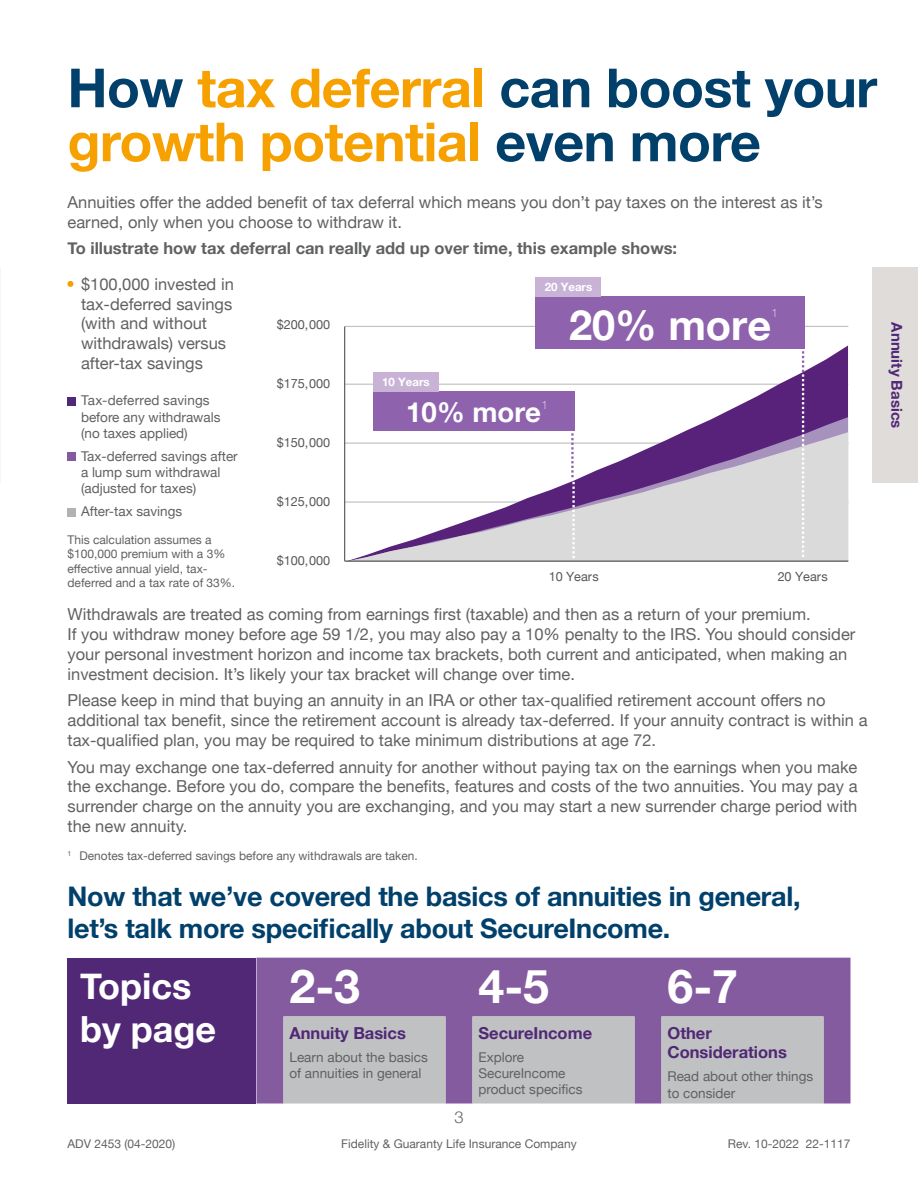
<style>
.page{position:relative;width:918px;height:1188px;background:#fff}
.page>*{position:absolute;margin:0;border:0;box-sizing:border-box;transform-origin:0 0}
.t1{font:700 54px/54px "Helvetica Neue";letter-spacing:-.01em;color:#f7a100}
.t2{font:700 46.5px "Helvetica Neue";color:#fff}
.t3{font:700 41.55px "Helvetica Neue";color:#fff}
.t4{font:700 36px/43.2px "Helvetica Neue";color:#fff}
.t5{font:700 27.75px "Helvetica Neue";color:#fff}
.t6{font:700 27px/32.4px "Helvetica Neue";letter-spacing:-.01em;color:#00406b}
.t7{font:16.5px/19.8px "Helvetica Neue";color:#606161}
.t8{font:700 16.5px "Helvetica Neue";color:#606161}
.t9{font:700 16.5px/19.8px "Helvetica Neue";color:#502876}
.t10{font:300 16.5px "Helvetica Neue";color:#606161}
.t11{font:700 15px "Helvetica Neue";color:#502876}
.t12{font:13.5px/16.2px "Helvetica Neue";color:#606161}
.t13{font:12.75px/17.4px "Arial";color:#585858}
.t14{font:12.75px "Helvetica Neue";letter-spacing:-.01em;color:#585858}
.t15{font:12px/14.4px "Helvetica Neue";color:#606161}
.t16{font:700 11.55px "Helvetica Neue";color:#fff}
.t17{font:100 11.55px "Helvetica Neue";color:#fff}
.s1{color:#00406b}
.s2{font-weight:700;color:#f7a100}
</style>
<div class="page">
<div style="left:68px;top:397px;width:8px;height:8px;background:#502876"></div>
<div style="left:68px;top:453px;width:8px;height:8px;background:#855ba0"></div>
<div style="left:68px;top:508px;width:8px;height:8px;background:#b1b2b3"></div>
<div style="left:68px;top:958px;width:188px;height:146px;background:#502876"></div>
<div style="left:256px;top:958px;width:594px;height:146px;background:#855ba0"></div>
<svg style="left:284px;top:1016px;width:540px;height:88px;background:#bab7bf"></svg>
<hr style="left:345px;top:326px;width:503px;height:1px;background:#bec1c1">
<svg style="left:345px;top:345px;width:503px;height:72px"></svg>
<svg style="left:345px;top:417px;width:503px;height:15px"></svg>
<svg style="left:345px;top:432px;width:503px;height:129px;fill:#dadada"></svg>
<hr style="left:344px;top:327px;width:1px;height:234px;background:#555857">
<hr style="left:345px;top:561px;width:503px;height:1px;background:#555857">
<svg style="left:571px;top:433px;width:4px;height:126px"></svg>
<div style="left:373px;top:392px;width:202px;height:39px;background:#8e62ad"></div>
<div style="left:373px;top:372px;width:66px;height:20px;background:#c8b3d7"></div>
<svg style="left:802px;top:351px;width:2px;height:208px"></svg>
<div style="left:536px;top:297px;width:269px;height:52px;background:#8e62ad"></div>
<div style="left:536px;top:277px;width:65px;height:20px;background:#c8b3d7"></div>
<div style="left:873px;top:267px;width:45px;height:216px;background:#dfdcda"></div>
<h1 class="t1" style="left:68px;top:62px;width:811px"><span class="s1">How</span> tax deferral <span class="s1">can boost your </span>growth potential <span class="s1">even more</span></h1>
<p class="t7" style="left:68px;top:193px;width:757px">Annuities offer the added benefit of tax deferral which means you don’t pay taxes on the interest as it’s earned, only when you choose to withdraw it.</p>
<p class="t8" style="left:68px;top:236px;width:611px">To illustrate how tax deferral can really add up over time, this example shows:</p>
<p class="t7" style="left:81px;top:275px;width:154px;text-indent:-14px"><span class="s2">•</span> $100,000 invested in tax-deferred savings (with and without withdrawals) versus after-tax savings</p>
<p class="t12" style="left:81px;top:393px;width:141px">Tax-deferred savings before any withdrawals (no taxes applied)</p>
<p class="t12" style="left:81px;top:449px;width:158px">Tax-deferred savings after a lump sum withdrawal (adjusted for taxes)</p>
<p class="t12" style="left:81px;top:504px;width:103px">After-tax savings</p>
<p class="t15" style="left:68px;top:533px;width:169px">This calculation assumes a $100,000 premium with a 3% effective annual yield, tax&shy;deferred and a tax rate of 33%.</p>
<p class="t7" style="left:68px;top:606px;width:789px">Withdrawals are treated as coming from earnings first (taxable) and then as a return of your premium.<br>If you withdraw money before age 59 1/2, you may also pay a 10% penalty to the IRS. You should consider your personal investment horizon and income tax brackets, both current and anticipated, when making an investment decision. It’s likely your tax bracket will change over time.</p>
<p class="t7" style="left:68px;top:692px;width:802px">Please keep in mind that buying an annuity in an IRA or other tax-qualified retirement account offers no additional tax benefit, since the retirement account is already tax-deferred. If your annuity contract is within a tax-qualified plan, you may be required to take minimum distributions at age 72.</p>
<p class="t7" style="left:68px;top:758px;width:792px;text-align:justify">You may exchange one tax-deferred annuity for another without paying tax on the earnings when you make the exchange. Before you do, compare the benefits, features and costs of the two annuities. You may pay a surrender charge on the annuity you are exchanging, and you may start a new surrender charge period with the new annuity.</p>
<p class="t15" style="left:68px;top:849px;width:352px"><sup>1</sup> Denotes tax-deferred savings before any withdrawals are taken.</p>
<h3 class="t6" style="left:68px;top:881px;width:735px">Now that we’ve covered the basics of annuities in general, let’s talk more specifically about SecureIncome.</h3>
<h3 class="t4" style="left:80px;top:965px;width:138px">Topics by page</h3>
<h2 class="t2" style="left:290px;top:950px;width:72px">2-3</h2>
<h2 class="t2" style="left:479px;top:950px;width:72px">4-5</h2>
<h2 class="t2" style="left:668px;top:950px;width:72px">6-7</h2>
<p class="t16" style="left:545px;top:278px;width:49px">20 Years</p>
<p class="t17" style="left:772px;top:304px;width:8px">1</p>
<h3 class="t3" style="left:569px;top:292px;width:204px">20% more</h3>
<p class="t14" style="left:277px;top:316px;width:55px">$200,000</p>
<p class="t16" style="left:382px;top:373px;width:49px">10 Years</p>
<p class="t14" style="left:277px;top:375px;width:55px">$175,000</p>
<p class="t17" style="left:541px;top:396px;width:8px">1</p>
<h3 class="t5" style="left:406px;top:390px;width:136px">10% more</h3>
<p class="t14" style="left:277px;top:434px;width:55px">$150,000</p>
<p class="t14" style="left:277px;top:492px;width:55px">$125,000</p>
<p class="t14" style="left:277px;top:551px;width:55px">$100,000</p>
<p class="t14" style="left:549px;top:568px;width:52px">10 Years</p>
<p class="t14" style="left:778px;top:568px;width:52px">20 Years</p>
<p class="t13" style="left:403px;top:615px;width:406px">!"#$%&amp;'&amp;((&amp;%)*"+,-.*)"'3&amp;()")59:7)*9:)2,34%("2"5)6"%;9*3&amp;%)'0()3"#&amp;*8 &lt;'3&amp;($3"#)*"+,-.*</p>
<p class="t9" style="left:478px;top:1023px;width:115px">SecureIncome</p>
<p class="t12" style="left:478px;top:1049px;width:106px">Explore<br>SecureIncome product specifics</p>
<p class="t9" style="left:668px;top:1023px;width:121px">Other<br>Considerations</p>
<p class="t12" style="left:668px;top:1069px;width:147px">Read about other things to consider</p>
<p class="t9" style="left:290px;top:1023px;width:118px">Annuity Basics</p>
<p class="t12" style="left:290px;top:1049px;width:140px">Learn about the basics of annuities in general</p>
<p class="t10" style="left:454px;top:1104px;width:11px">3</p>
<p class="t15" style="left:68px;top:1137px;width:109px">ADV 2453 (04-2020)</p>
<p class="t15" style="left:341px;top:1137px;width:237px">Fidelity &amp; Guaranty Life Insurance Company</p>
<p class="t15" style="left:728px;top:1137px;width:124px">Rev. 10-2022 22-1117</p>
<p class="t11" style="left:909px;top:322px;width:107px;rotate:90deg">Annuity Basics</p>
</div>
